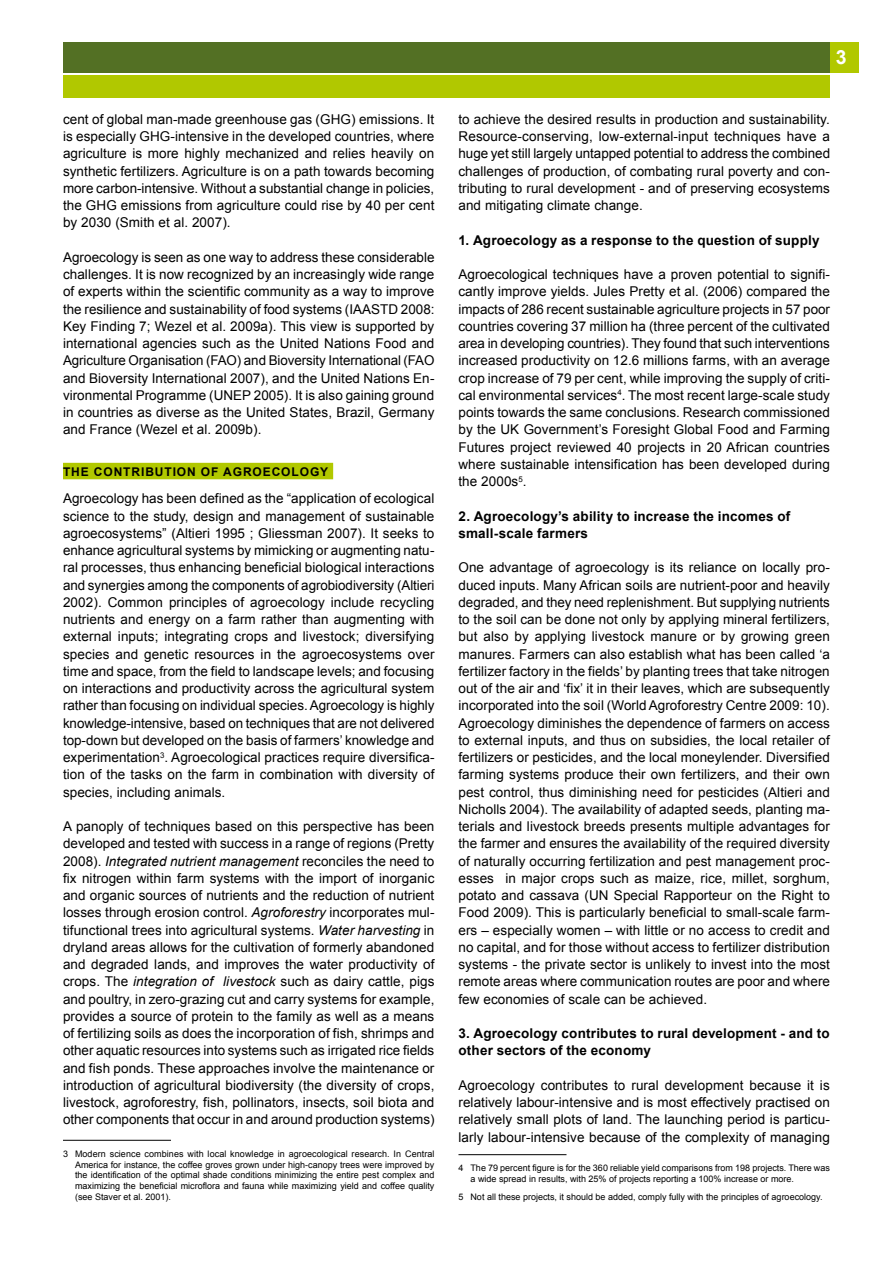
<style>
.page{position:relative;width:893px;height:1263px;background:#fff}
.page>*{position:absolute;margin:0;border:0;box-sizing:border-box;transform-origin:0 0}
.t1{font:700 19.5px "Arial";color:#fff}
._03_Text{font:13.5px/17.2px "Arial";letter-spacing:.005em;color:#000;text-align:justify}
._07_Fußnoten{font:13.5px/17.2px "Arial";letter-spacing:.005em;color:#000;text-align:justify}
._09_Publications_HL{font:700 13.5px/17.2px "Arial";letter-spacing:.015em;color:#000}
._03_Text-2{font:700 13.5px "Arial";letter-spacing:.015em;color:#000}
._04_Ü_farbig_im_Text{font:700 12px "Arial";letter-spacing:.075em;color:#000}
._07_Fußnoten-2{font:9px/10.8px "Arial";color:#000;text-align:justify}
.s1{font-style:italic}
</style>
<div class="page">
<div style="left:830px;top:42px;width:29px;height:30px;background:#b1c800"></div>
<div style="left:63px;top:42px;width:767px;height:30px;background:#537024"></div>
<div style="left:63px;top:75px;width:767px;height:23px;background:#b1c800"></div>
<div style="left:63px;top:463px;width:270px;height:16px;background:#b1c800"></div>
<hr style="left:63px;top:1140px;width:108px;height:1px;background:#000">
<hr style="left:458px;top:1154px;width:108px;height:1px;background:#000">
<p class="_07_Fußnoten" style="left:63px;top:111px;width:373px">cent of global man-made greenhouse gas (GHG) emissions. It is especially GHG-intensive in the developed countries, where agriculture is more highly mechanized and relies heavily on synthetic fertilizers. Agriculture is on a path towards becoming more carbon-intensive. Without a substantial change in policies, the GHG emissions from agriculture could rise by 40 per cent by 2030 (Smith et al. 2007).</p>
<p class="_03_Text" style="left:63px;top:249px;width:373px">Agroecology is seen as one way to address these considerable challenges. It is now recognized by an increasingly wide range of experts within the scientific community as a way to improve the resilience and sustainability of food systems (IAASTD 2008:<br>Key Finding 7; Wezel et al. 2009a). This view is supported by international agencies such as the United Nations Food and Agriculture Organisation (FAO) and Bioversity International (FAO and Bioversity International 2007), and the United Nations En&shy;vironmental Programme (UNEP 2005). It is also gaining ground in countries as diverse as the United States, Brazil, Germany and France (Wezel et al. 2009b).</p>
<p class="_04_Ü_farbig_im_Text" style="left:63px;top:463px;width:267px">THE CONTRIBUTION OF AGROECOLOGY</p>
<p class="_03_Text" style="left:63px;top:490px;width:373px">Agroecology has been defined as the “application of ecological science to the study, design and management of sustainable agroecosystems” (Altieri 1995 ; Gliessman 2007). It seeks to enhance agricultural systems by mimicking or augmenting natu&shy;ral processes, thus enhancing beneficial biological interactions and synergies among the components of agrobiodiversity (Altieri 2002). Common principles of agroecology include recycling nutrients and energy on a farm rather than augmenting with external inputs; integrating crops and livestock; diversifying species and genetic resources in the agroecosystems over time and space, from the field to landscape levels; and focusing on interactions and productivity across the agricultural system rather than focusing on individual species. Agroecology is highly knowledge-intensive, based on techniques that are not delivered top-down but developed on the basis of farmers’ knowledge and experimentation<sup>3</sup>. Agroecological practices require diversifica&shy;tion of the tasks on the farm in combination with diversity of species, including animals.</p>
<p class="_03_Text" style="left:63px;top:818px;width:373px">A panoply of techniques based on this perspective has been developed and tested with success in a range of regions (Pretty 2008). <span class="s1">Integrated nutrient management</span> reconciles the need to fix nitrogen within farm systems with the import of inorganic and organic sources of nutrients and the reduction of nutrient losses through erosion control. <span class="s1">Agroforestry</span> incorporates mul&shy;tifunctional trees into agricultural systems. <span class="s1">Water harvesting</span> in dryland areas allows for the cultivation of formerly abandoned and degraded lands, and improves the water productivity of crops. The <span class="s1">integration of livestock</span> such as dairy cattle, pigs and poultry, in zero-grazing cut and carry systems for example, provides a source of protein to the family as well as a means of fertilizing soils as does the incorporation of fish, shrimps and other aquatic resources into systems such as irrigated rice fields and fish ponds. These approaches involve the maintenance or introduction of agricultural biodiversity (the diversity of crops, livestock, agroforestry, fish, pollinators, insects, soil biota and other components that occur in and around production systems)</p>
<p class="_07_Fußnoten-2" style="left:75px;top:1148px;width:361px;text-indent:-12px">3 Modern science combines with local knowledge in agroecological research. In Central America for instance, the coffee groves grown under high-canopy trees were improved by the identification of the optimal shade conditions minimizing the entire pest complex and maximizing the beneficial microflora and fauna while maximizing yield and coffee quality (see Staver et al. 2001).</p>
<h1 class="t1" style="left:836px;top:45px;width:12px">3</h1>
<p class="_07_Fußnoten" style="left:458px;top:111px;width:373px">to achieve the desired results in production and sustainability.<br>Resource-conserving, low-external-input techniques have a huge yet still largely untapped potential to address the combined challenges of production, of combating rural poverty and con&shy;tributing to rural development - and of preserving ecosystems and mitigating climate change.</p>
<p class="_03_Text-2" style="left:458px;top:231px;width:363px">1. Agroecology as a response to the question of supply</p>
<p class="_03_Text" style="left:458px;top:266px;width:373px">Agroecological techniques have a proven potential to signifi&shy;cantly improve yields. Jules Pretty et al. (2006) compared the impacts of 286 recent sustainable agriculture projects in 57 poor countries covering 37 million ha (three percent of the cultivated area in developing countries). They found that such interventions increased productivity on 12.6 millions farms, with an average crop increase of 79 per cent, while improving the supply of criti&shy;cal environmental services<sup>4</sup>. The most recent large-scale study points towards the same conclusions. Research commissioned by the UK Government’s Foresight Global Food and Farming Futures project reviewed 40 projects in 20 African countries where sustainable intensification has been developed during the 2000s<sup>5</sup>.</p>
<p class="_09_Publications_HL" style="left:458px;top:508px;width:333px">2. Agroecology’s ability to increase the incomes of small-scale farmers</p>
<p class="_03_Text" style="left:458px;top:559px;width:373px">One advantage of agroecology is its reliance on locally pro&shy;duced inputs. Many African soils are nutrient-poor and heavily degraded, and they need replenishment. But supplying nutrients to the soil can be done not only by applying mineral fertilizers, but also by applying livestock manure or by growing green manures. Farmers can also establish what has been called ‘a fertilizer factory in the fields’ by planting trees that take nitrogen out of the air and ‘fix’ it in their leaves, which are subsequently incorporated into the soil (World Agroforestry Centre 2009: 10).<br>Agroecology diminishes the dependence of farmers on access to external inputs, and thus on subsidies, the local retailer of fertilizers or pesticides, and the local moneylender. Diversified farming systems produce their own fertilizers, and their own pest control, thus diminishing need for pesticides (Altieri and Nicholls 2004). The availability of adapted seeds, planting ma&shy;terials and livestock breeds presents multiple advantages for the farmer and ensures the availability of the required diversity of naturally occurring fertilization and pest management proc&shy;esses in major crops such as maize, rice, millet, sorghum, potato and cassava (UN Special Rapporteur on the Right to Food 2009). This is particularly beneficial to small-scale farm&shy;ers – especially women – with little or no access to credit and no capital, and for those without access to fertilizer distribution systems - the private sector is unlikely to invest into the most remote areas where communication routes are poor and where few economies of scale can be achieved.</p>
<p class="_09_Publications_HL" style="left:458px;top:1025px;width:373px">3. Agroecology contributes to rural development - and to other sectors of the economy</p>
<p class="_03_Text" style="left:458px;top:1077px;width:373px">Agroecology contributes to rural development because it is relatively labour-intensive and is most effectively practised on relatively small plots of land. The launching period is particu&shy;larly labour-intensive because of the complexity of managing</p>
<p class="_07_Fußnoten-2" style="left:470px;top:1163px;width:361px;text-indent:-12px">4 The 79 percent figure is for the 360 reliable yield comparisons from 198 projects. There was a wide spread in results, with 25% of projects reporting a 100% increase or more.</p>
<p class="_07_Fußnoten-2" style="left:458px;top:1191px;width:366px">5 Not all these projects, it should be added, comply fully with the principles of agroecology.</p>
</div>
